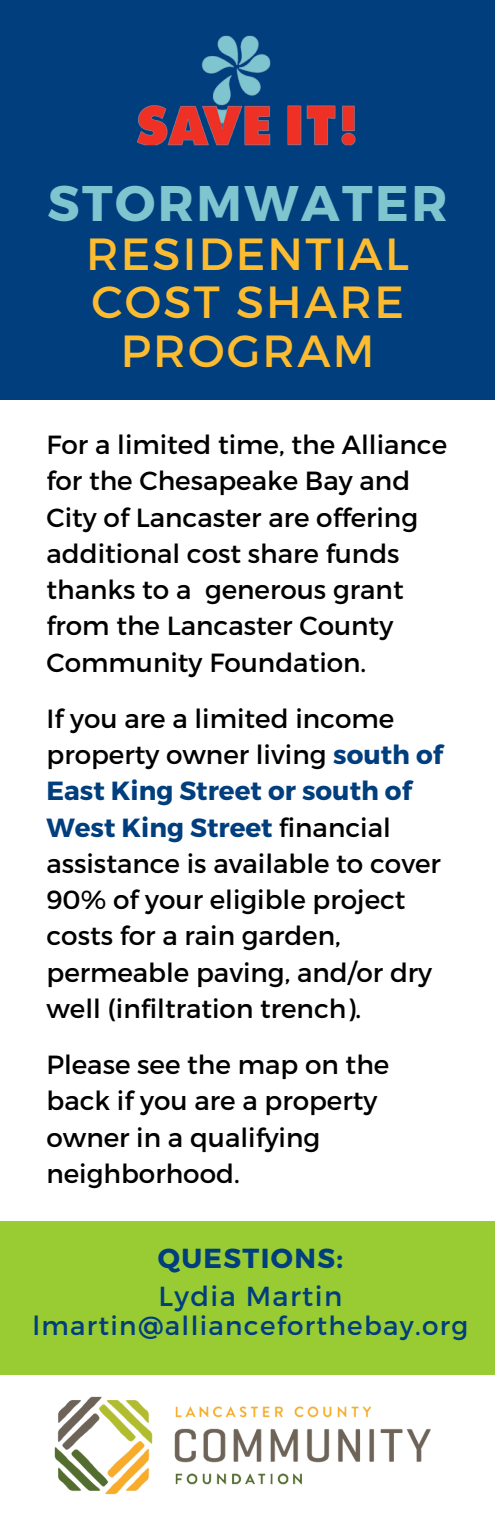
<style>
.page{position:relative;width:495px;height:1530px;background:#fff}
.page>*{position:absolute;margin:0;border:0;box-sizing:border-box;transform-origin:0 0}
.t1{font:700 50px "Montserrat";letter-spacing:.05em;color:#7fc5cf}
.t2{font:45px/48.8px "Montserrat";letter-spacing:.05em;color:#fdbb30;text-align:center}
.t3{font:27.5px "Montserrat";letter-spacing:.05em;color:#003e7e}
.t4{font:700 27.5px "Montserrat";letter-spacing:.05em;color:#003e7e}
.t5{font:26.25px/36.2px "Montserrat";color:#000}
.t6{font:26.25px "Montserrat";letter-spacing:.05em;color:#003e7e}
.s1{font-weight:700;color:#003e7e}
</style>
<div class="page">
<div style="left:0;top:0;width:495px;height:399px;background:#003e7e"></div>
<img style="left:137px;top:35px;width:219px;height:111px">
<img style="left:54px;top:1396px;width:377px;height:99px">
<div style="left:0;top:1221px;width:495px;height:154px;background:#9c3"></div>
<p class="t1" style="left:47px;top:171px;width:402px">STORMWATER</p>
<p class="t2" style="left:86px;top:227px;width:325px">RESIDENTIAL</p>
<p class="t2" style="left:91px;top:276px;width:314px">COST SHARE<br>PROGRAM</p>
<p class="t5" style="left:46px;top:425px;width:402px">For a limited time, the Alliance for the Chesapeake Bay and<br>City of Lancaster are offering additional cost share funds thanks to a generous grant from the Lancaster County<br>Community Foundation.</p>
<p class="t5" style="left:46px;top:699px;width:398px">If you are a limited income property owner living <span class="s1">south of<br>East King Street or south of<br>West King Street</span> financial assistance is available to cover<br>90% of your eligible project costs for a rain garden, permeable paving, and/or dry well (infiltration trench).</p>
<p class="t5" style="left:46px;top:1045px;width:344px">Please see the map on the back if you are a property owner in a qualifying neighborhood.</p>
<p class="t4" style="left:158px;top:1240px;width:187px">QUESTIONS:</p>
<p class="t3" style="left:158px;top:1278px;width:185px">Lydia Martin</p>
<p class="t6" style="left:32px;top:1309px;width:437px">lmartin@allianceforthebay.org</p>
</div>
